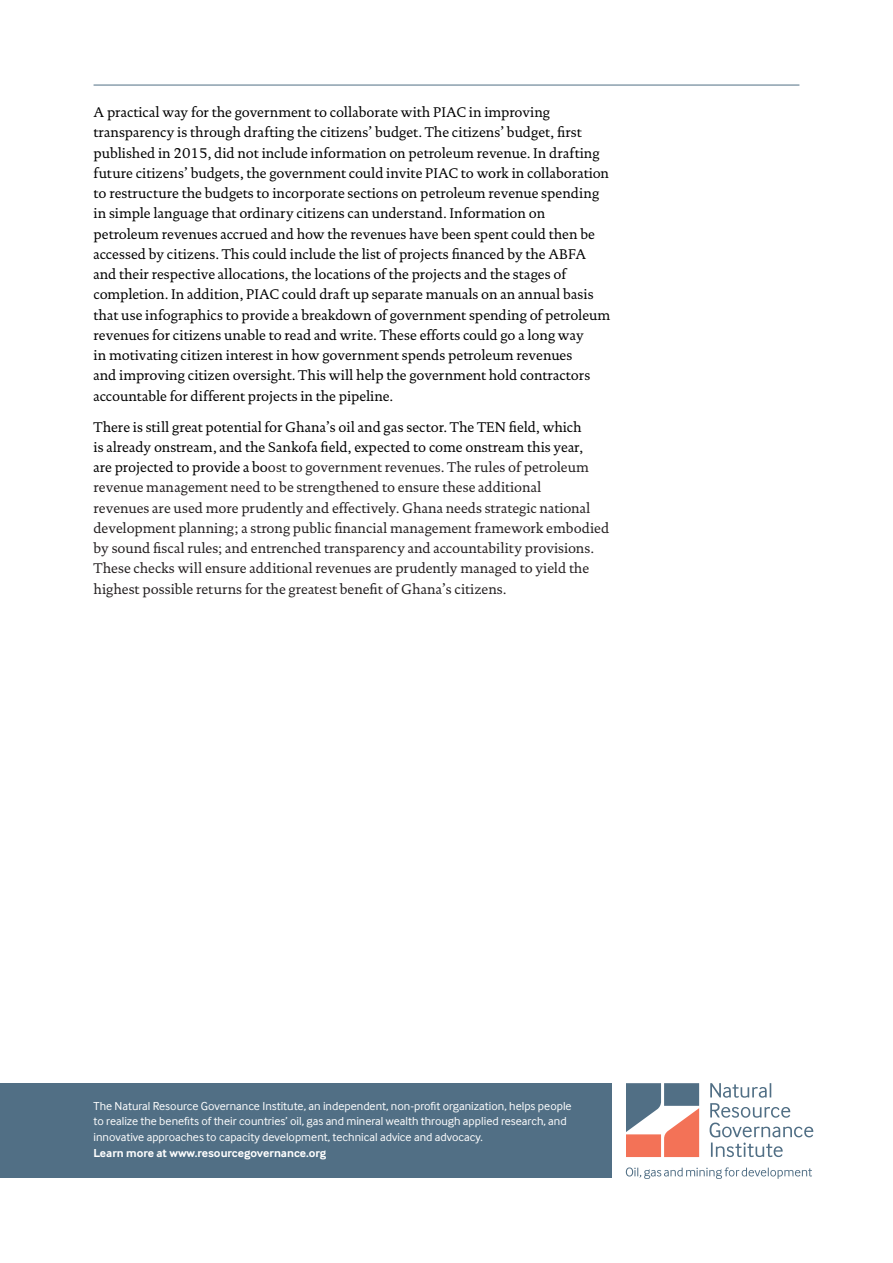
<style>
.page{position:relative;width:893px;height:1263px;background:#fff}
.page>*{position:absolute;margin:0;border:0;box-sizing:border-box;transform-origin:0 0}
.t1{font:14.25px/20.2px "DTL Documenta T";color:#000001}
.t2{font:14.25px/20.2px "DTL Documenta T";color:#231f20}
.t3{font:12px/15.8px "Inter Face";color:#fff}
.t4{font:700 12px "Inter Face";color:#fff}
.s1{color:#000001}
</style>
<div class="page">
<hr style="left:94px;top:85px;width:705px;height:1px;background:#516f85">
<svg style="left:710px;top:1083px;width:103px;height:74px"></svg>
<svg style="left:626px;top:1083px;width:73px;height:74px"></svg>
<svg style="left:626px;top:1167px;width:186px;height:12px"></svg>
<div style="left:0;top:1083px;width:611px;height:95px;background:#516f85"></div>
<p class="t1" style="left:94px;top:102px;width:518px">A practical way for the government to collaborate with PIAC in improving transparency is through drafting the citizens’ budget. The citizens’ budget, first published in 2015, did not include information on petroleum revenue. In drafting future citizens’ budgets, the government could invite PIAC to work in collaboration to restructure the budgets to incorporate sections on petroleum revenue spending in simple language that ordinary citizens can understand. Information on petroleum revenues accrued and how the revenues have been spent could then be accessed by citizens. This could include the list of projects financed by the ABFA and their respective allocations, the locations of the projects and the stages of completion. In addition, PIAC could draft up separate manuals on an annual basis that use infographics to provide a breakdown of government spending of petroleum revenues for citizens unable to read and write. These efforts could go a long way<br>in motivating citizen interest in how government spends petroleum revenues<br>and improving citizen oversight. This will help the government hold contractors accountable for different projects in the pipeline.</p>
<p class="t2" style="left:94px;top:416px;width:517px"><span class="s1">There is still great potential for Ghana’s oil and gas sector. The TEN field, which<br>is already onstream, and the Sankofa field, expected to come onstream this year,<br>are projected to provide a bo</span>ost to government revenues. The rules of petroleum revenue management need to be strengthened to ensure these additional<br>revenues are used more prudently and effectively. Ghana needs strategic national development planning; a strong public financial management framework embodied by sound fiscal rules; and entrenched transparency and accountability provisions.<br>These checks will ensure additional revenues are prudently managed to yield the highest possible returns for the greatest benefit of Ghana’s citizens.</p>
<p class="t3" style="left:94px;top:1097px;width:480px">The Natural Resource Governance Institute, an independent, non-profit organization, helps people to realize the benefits of their countries’ oil, gas and mineral wealth through applied research, and innovative approaches to capacity development, technical advice and advocacy.</p>
<p class="t4" style="left:94px;top:1146px;width:234px">Learn more at www.resourcegovernance.org</p>
</div>
